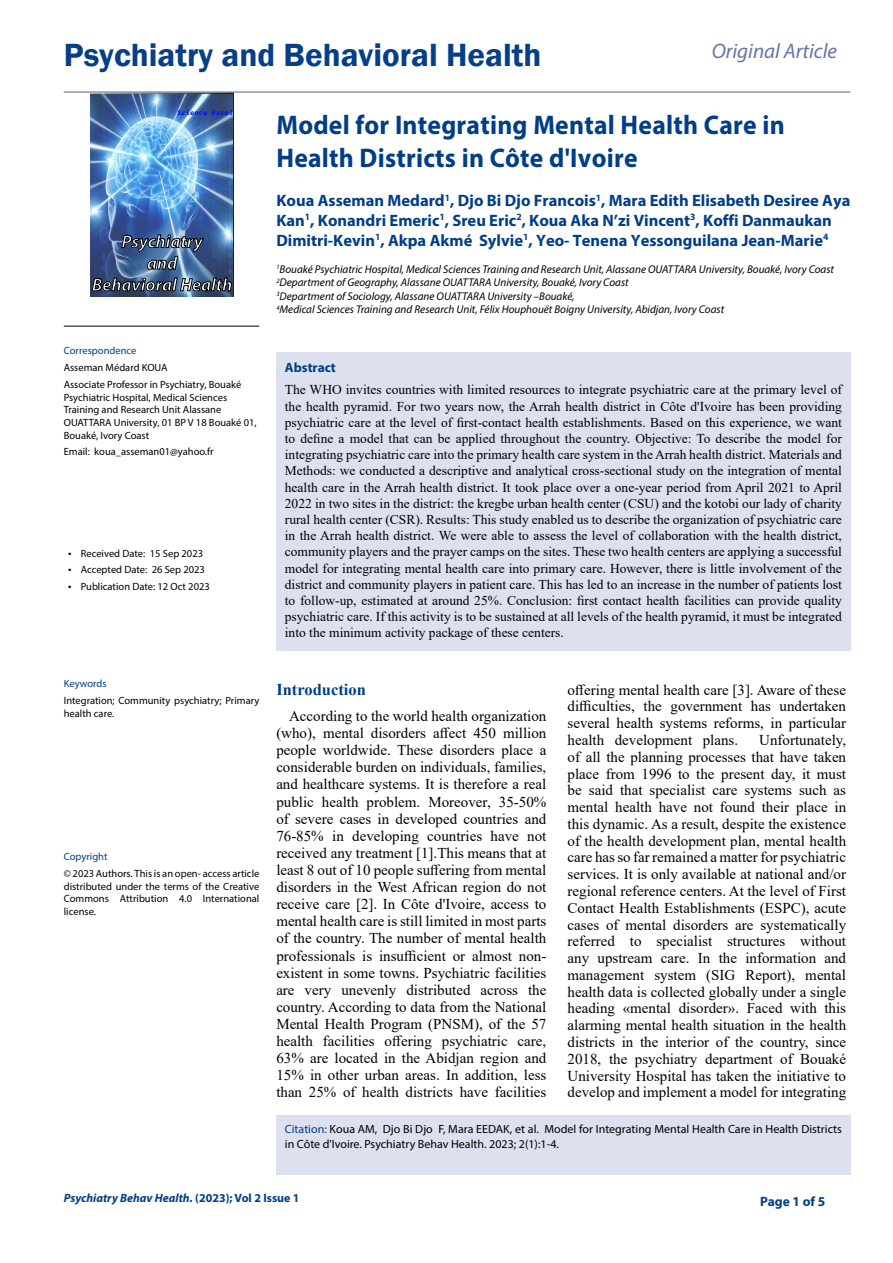
<style>
.page{position:relative;width:893px;height:1263px;background:#fff}
.page>*{position:absolute;margin:0;border:0;box-sizing:border-box;transform-origin:0 0}
.t1{font:600 33px "Franklin Gothic";color:#063f88}
.t2{font:700 27px/33px "Myriad Pro";letter-spacing:.01em;color:#003e88;scale:.95 1}
.t3{font:italic 21px "Myriad Pro";color:#6573aa}
.t4{font:italic 700 18px/21.6px "Myriad Pro";color:#fcfcfc;text-align:center}
.t5{font:700 16.5px/19.8px "Myriad Pro";color:#003e88}
.t6{font:700 16.5px "Times New Roman";color:#003e88}
.t7{font:15px/16.8px "Times New Roman";color:#000;text-align:justify}
.t8{font:13.5px/16.2px "Times New Roman";color:#000;text-align:justify}
.t9{font:700 13.5px "Myriad Pro";color:#003e88}
.t10{font:italic 700 12px "Myriad Pro";color:#003e88}
.t11{font:11.85px/15px "Myriad Pro";color:#000}
.t12{font:italic 11.25px "Myriad Pro";color:#000}
.t13{font:10.5px/12.6px "Myriad Pro";color:#000}
.t14{font:10.5px "Myriad Pro";color:#003e88}
.t15{font:italic 7.2px "Source Code Variable";color:#0808f9}
.s1{font-size:12px}
.s2{color:#003e88}
.s3{font-style:normal}
</style>
<div class="page">
<div style="left:276px;top:1115px;width:574px;height:60px;background:#dde0ef"></div>
<img style="left:90px;top:93px;width:144px;height:204px">
<hr style="left:64px;top:326px;width:195px;height:1px;background:#000">
<hr style="left:64px;top:91px;width:786px;height:2px;background:#939598">
<div style="left:276px;top:352px;width:574px;height:299px;background:#dde0ef"></div>
<h1 class="t1" style="left:64px;top:34px;width:479px">Psychiatry and Behavioral Health</h1>
<h3 class="t3" style="left:712px;top:38px;width:127px">Original Article</h3>
<p class="t15" style="left:177px;top:108px;width:58px">Science Excel</p>
<p class="t4" style="left:92px;top:230px;width:142px">Psychiatry<br>and<br>Behavioral Health</p>
<p class="t14" style="left:64px;top:344px;width:74px">Correspondence</p>
<p class="t13" style="left:64px;top:361px;width:105px">Asseman Médard KOUA</p>
<p class="t13" style="left:64px;top:378px;width:194px">Associate Professor in Psychiatry, Bouaké Psychiatric Hospital, Medical Sciences Training and Research Unit Alassane OUATTARA University, 01 BP V 18 Bouaké 01, Bouaké, Ivory Coast</p>
<p class="t13" style="left:64px;top:445px;width:151px">Email: koua_asseman01@yahoo.fr</p>
<p class="t13" style="left:68px;top:547px;width:137px"><span class="s1">•</span> Received Date: 15 Sep 2023</p>
<p class="t13" style="left:68px;top:563px;width:138px"><span class="s1">•</span> Accepted Date: 26 Sep 2023</p>
<p class="t13" style="left:68px;top:580px;width:143px"><span class="s1">•</span> Publication Date: 12 Oct 2023</p>
<p class="t14" style="left:64px;top:677px;width:44px">Keywords</p>
<p class="t13" style="left:64px;top:694px;width:197px">Integration; Community psychiatry; Primary health care.</p>
<p class="t14" style="left:64px;top:850px;width:45px">Copyright</p>
<p class="t13" style="left:64px;top:867px;width:197px;text-align:justify">© 2023 Authors. This is an open- access article distributed under the terms of the Creative Commons Attribution 4.0 International license.</p>
<p class="t2" style="left:276px;top:107px;width:537px">Model for Integrating Mental Health Care in<br>Health Districts in Côte d'Ivoire</p>
<p class="t5" style="left:276px;top:190px;width:576px">Koua Asseman Medard<sup>1</sup>, Djo Bi Djo Francois<sup>1</sup>, Mara Edith Elisabeth Desiree Aya<br>Kan<sup>1</sup>, Konandri Emeric<sup>1</sup>, Sreu Eric<sup>2</sup>, Koua Aka N’zi Vincent<sup>3</sup>, Koffi Danmaukan<br>Dimitri-Kevin<sup>1</sup>, Akpa Akmé Sylvie<sup>1</sup>, Yeo- Tenena Yessonguilana Jean-Marie<sup>4</sup></p>
<p class="t12" style="left:276px;top:262px;width:559px"><sup>1</sup>Bouaké Psychiatric Hospital, Medical Sciences Training and Research Unit, Alassane OUATTARA University, Bouaké, Ivory Coast</p>
<p class="t12" style="left:276px;top:276px;width:354px"><sup>2</sup>Department of Geography, Alassane OUATTARA University, Bouaké, Ivory Coast</p>
<p class="t12" style="left:276px;top:289px;width:300px"><sup>3</sup>Department of Sociology, Alassane OUATTARA University –Bouaké,</p>
<p class="t12" style="left:276px;top:303px;width:449px"><sup>4</sup>Medical Sciences Training and Research Unit, Félix Houphouët Boigny University, Abidjan, Ivory Coast</p>
<p class="t9" style="left:285px;top:358px;width:53px">Abstract</p>
<p class="t8" style="left:285px;top:381px;width:559px">The WHO invites countries with limited resources to integrate psychiatric care at the primary level of the health pyramid. For two years now, the Arrah health district in Côte d'Ivoire has been providing psychiatric care at the level of first-contact health establishments. Based on this experience, we want to define a model that can be applied throughout the country. Objective: To describe the model for integrating psychiatric care into the primary health care system in the Arrah health district. Materials and Methods: we conducted a descriptive and analytical cross-sectional study on the integration of mental health care in the Arrah health district. It took place over a one-year period from April 2021 to April 2022 in two sites in the district: the kregbe urban health center (CSU) and the kotobi our lady of charity rural health center (CSR). Results: This study enabled us to describe the organization of psychiatric care in the Arrah health district. We were able to assess the level of collaboration with the health district, community players and the prayer camps on the sites. These two health centers are applying a successful model for integrating mental health care into primary care. However, there is little involvement of the district and community players in patient care. This has led to an increase in the number of patients lost to follow-up, estimated at around 25%. Conclusion: first contact health facilities can provide quality psychiatric care. If this activity is to be sustained at all levels of the health pyramid, it must be integrated into the minimum activity package of these centers.</p>
<p class="t6" style="left:276px;top:678px;width:91px">Introduction</p>
<p class="t7" style="left:276px;top:707px;width:272px;text-indent:13px">According to the world health organization (who), mental disorders affect 450 million people worldwide. These disorders place a considerable burden on individuals, families, and healthcare systems. It is therefore a real public health problem. Moreover, 35-50% of severe cases in developed countries and 76-85% in developing countries have not received any treatment [1].This means that at least 8 out of 10 people suffering from mental disorders in the West African region do not receive care [2]. In Côte d'Ivoire, access to mental health care is still limited in most parts of the country. The number of mental health professionals is insufficient or almost non&shy;existent in some towns. Psychiatric facilities are very unevenly distributed across the country. According to data from the National Mental Health Program (PNSM), of the 57 health facilities offering psychiatric care, 63% are located in the Abidjan region and 15% in other urban areas. In addition, less than 25% of health districts have facilities</p>
<p class="t7" style="left:568px;top:681px;width:280px">offering mental health care [3]. Aware of these difficulties, the government has undertaken several health systems reforms, in particular health development plans.</p>
<p class="t7" style="left:568px;top:731px;width:280px;text-indent:192px">Unfortunately, of all the planning processes that have taken place from 1996 to the present day, it must be said that specialist care systems such as mental health have not found their place in this dynamic. As a result, despite the existence of the health development plan, mental health care has so far remained a matter for psychiatric services. It is only available at national and/or regional reference centers. At the level of First Contact Health Establishments (ESPC), acute cases of mental disorders are systematically referred to specialist structures without any upstream care. In the information and management system (SIG Report), mental health data is collected globally under a single heading «mental disorder». Faced with this alarming mental health situation in the health districts in the interior of the country, since 2018, the psychiatry department of Bouaké University Hospital has taken the initiative to develop and implement a model for integrating</p>
<p class="t11" style="left:285px;top:1121px;width:558px"><span class="s2">Citation:</span> Koua AM, Djo Bi Djo F, Mara EEDAK, et al. Model for Integrating Mental Health Care in Health Districts in Côte d'Ivoire. Psychiatry Behav Health. 2023; 2(1):1-4.</p>
<p class="t10" style="left:64px;top:1190px;width:237px">Psychiatry Behav Health. <span class="s3">(2023); Vol 2 Issue 1</span></p>
<p class="t9" style="left:760px;top:1192px;width:67px">Page 1 of 5</p>
</div>
